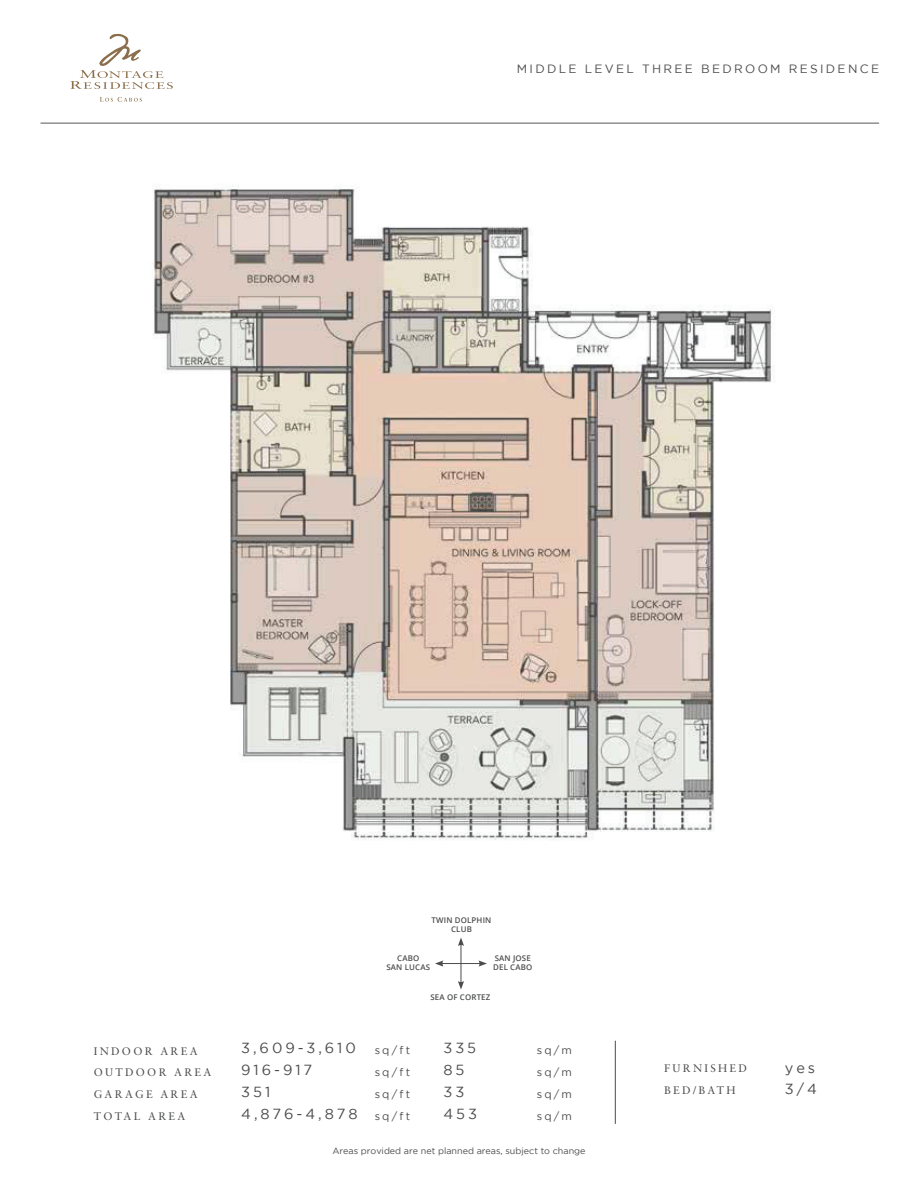
<style>
.page{position:relative;width:918px;height:1188px;background:#fff}
.page>*{position:absolute;margin:0;border:0;box-sizing:border-box;transform-origin:0 0}
.t1{font:14.55px/21.9px "Gotham";letter-spacing:.2em;color:#4b4c4d}
.t2{font:12px "Gotham";letter-spacing:.195em;color:#4b4c4d}
.t3{font:10.95px/21.9px "Sabon";letter-spacing:.21em;color:#4b4c4d}
.t4{font:10.95px/21.9px "Gotham";letter-spacing:.2em;color:#4b4c4d;text-align:justify}
.t5{font:9px "Gotham";color:#4b4c4d}
.t6{font:600 7.8px/9.8px "Open Sans";letter-spacing:.02em;color:#4b4c4d;text-align:center}
</style>
<div class="page">
<img style="left:152px;top:186px;width:623px;height:655px">
<svg style="left:70px;top:34px;width:103px;height:55px"></svg>
<svg style="left:100px;top:97px;width:42px;height:5px"></svg>
<hr style="left:461px;top:944px;width:1px;height:39px;background:#4b4c4d">
<svg style="left:458px;top:938px;width:6px;height:8px"></svg>
<svg style="left:458px;top:981px;width:6px;height:9px"></svg>
<hr style="left:441px;top:963px;width:40px;height:1px;background:#4b4c4d">
<svg style="left:435px;top:960px;width:8px;height:7px"></svg>
<svg style="left:478px;top:960px;width:9px;height:7px"></svg>
<hr style="left:615px;top:1041px;width:1px;height:83px;background:#4b4c4d">
<hr style="left:40px;top:123px;width:839px;height:1px;background:#57585a">
<p class="t2" style="left:517px;top:62px;width:364px">MIDDLE LEVEL THREE BEDROOM RESIDENCE</p>
<p class="t3" style="left:94px;top:1040px;width:119px">INDOOR AREA<br>OUTDOOR AREA<br>GARAGE AREA<br>TOTAL AREA</p>
<p class="t6" style="left:432px;top:915px;width:61px">TWIN DOLPHIN<br>CLUB</p>
<p class="t6" style="left:386px;top:953px;width:45px">CABO<br>SAN LUCAS</p>
<p class="t6" style="left:493px;top:953px;width:41px;text-align:left">SAN JOSE<br>DEL CABO</p>
<p class="t6" style="left:430px;top:992px;width:61px">SEA OF CORTEZ</p>
<h1 class="t1" style="left:241px;top:1037px;width:118px">3,609-3,610<br>916-917<br>351<br>4,876-4,878</h1>
<h1 class="t1" style="left:444px;top:1037px;width:35px">335<br>85<br>33<br>453</h1>
<p class="t4" style="left:375px;top:1039px;width:37px">sq/ft sq/ft sq/ft sq/ft</p>
<p class="t4" style="left:537px;top:1039px;width:37px">sq/m sq/m sq/m sq/m</p>
<p class="t5" style="left:332px;top:1145px;width:255px">Areas provided are net planned areas, subject to change</p>
<p class="t3" style="left:664px;top:1058px;width:84px">FURNISHED<br>BED/BATH</p>
<h1 class="t1" style="left:785px;top:1056px;width:33px">yes<br>3/4</h1>
</div>
